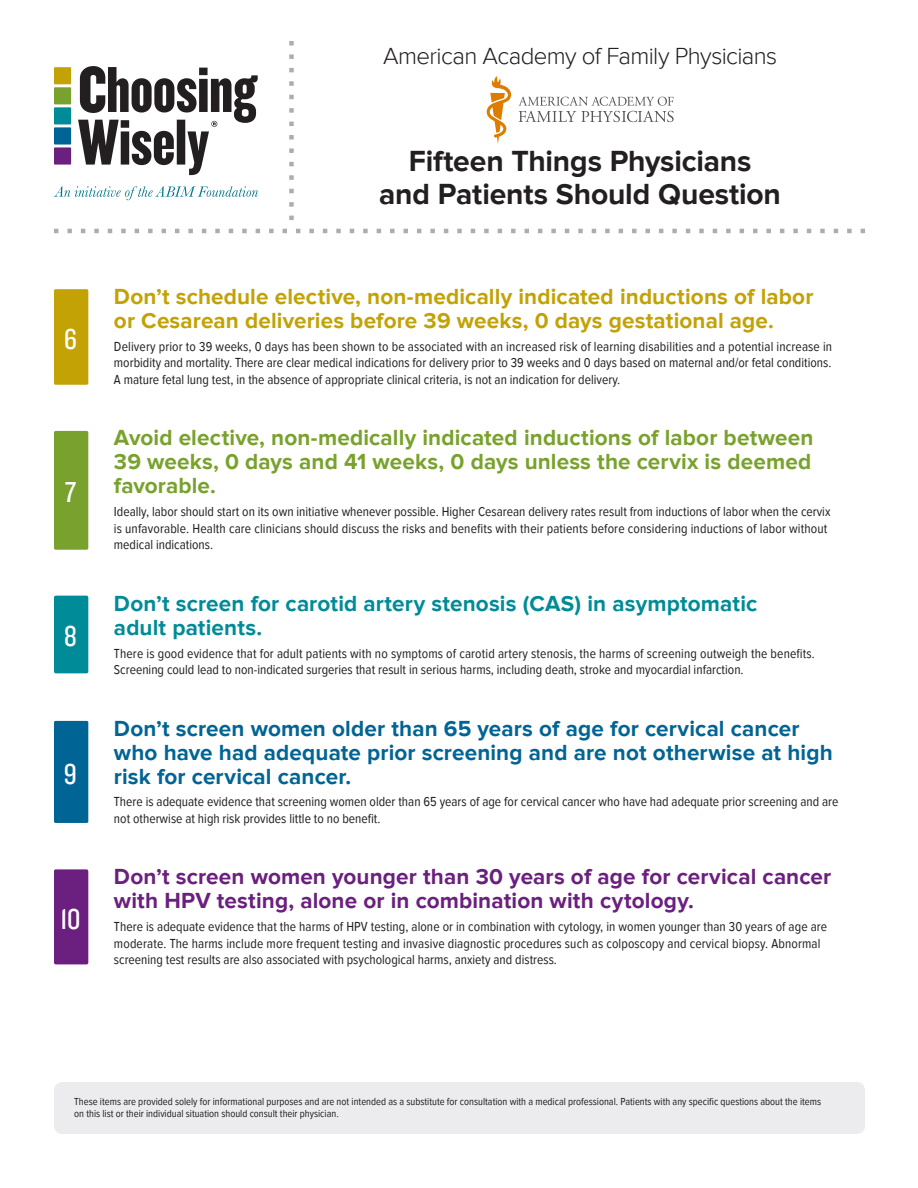
<style>
.page{position:relative;width:918px;height:1188px;background:#fff}
.page>*{position:absolute;margin:0;border:0;box-sizing:border-box;transform-origin:0 0}
.Top_header{font:700 30px/33px "Proxima Nova";letter-spacing:-.005em;color:#231f20;text-align:center}
.style__front{font:30px "Knockout 29 Junior Ltweight";color:#fff}
.Top_Header-_associat{font:300 24px "Proxima Nova";letter-spacing:-.025em;color:#231f20}
._5_things_heading{font:700 22.5px/24px "Proxima Nova";letter-spacing:.005em;color:#006494}
._5_things_heading-2{font:700 22.5px/24px "Proxima Nova";letter-spacing:.005em;color:#78a22d;text-align:justify}
._5_things_heading-3{font:700 22.5px/24px "Proxima Nova";letter-spacing:.005em;color:#c2a205}
._5_things_heading-4{font:700 22.5px/24px "Proxima Nova";letter-spacing:.005em;color:#6b1f7e}
._5_things_heading-5{font:700 22.5px/24px "Proxima Nova";letter-spacing:.005em;color:#008b98}
.body{font:13.5px/16.2px "Proxima Nova Cond";color:#231f20}
.Disclaimer{font:10.5px/12px "Proxima Nova Cond";color:#231f20}
</style>
<div class="page">
<svg style="left:54px;top:229px;width:811px;height:4px"></svg>
<svg style="left:289px;top:41px;width:5px;height:179px"></svg>
<div style="left:54px;top:67px;width:17px;height:17px;background:#c2a205"></div>
<div style="left:54px;top:87px;width:17px;height:17px;background:#78a22d"></div>
<div style="left:54px;top:107px;width:17px;height:17px;background:#008b98"></div>
<div style="left:54px;top:127px;width:17px;height:18px;background:#006494"></div>
<div style="left:54px;top:147px;width:17px;height:18px;background:#6b1f7e"></div>
<svg style="left:78px;top:66px;width:180px;height:109px"></svg>
<svg style="left:54px;top:186px;width:204px;height:14px"></svg>
<div style="left:54px;top:596px;width:34px;height:77px;background:#008b98;border-radius:2px"></div>
<div style="left:54px;top:289px;width:34px;height:96px;background:#c2a205;border-radius:2px"></div>
<div style="left:54px;top:431px;width:34px;height:119px;background:#78a22d;border-radius:2px"></div>
<div style="left:54px;top:869px;width:34px;height:95px;background:#6b1f7e;border-radius:2px"></div>
<div style="left:54px;top:721px;width:34px;height:102px;background:#006494;border-radius:2px"></div>
<div style="left:54px;top:1082px;width:811px;height:52px;background:#ececee;border-radius:9px"></div>
<svg style="left:487px;top:76px;width:24px;height:68px"></svg>
<svg style="left:518px;top:97px;width:156px;height:25px"></svg>
<p class="Top_Header-_associat" style="left:383px;top:43px;width:396px">American Academy of Family Physicians</p>
<p class="style__front" style="left:64px;top:320px;width:14px">6</p>
<p class="style__front" style="left:65px;top:473px;width:13px">7</p>
<p class="style__front" style="left:64px;top:617px;width:14px">8</p>
<p class="style__front" style="left:64px;top:755px;width:15px">9</p>
<p class="style__front" style="left:61px;top:900px;width:21px">10</p>
<p class="Top_header" style="left:379px;top:145px;width:403px">Fifteen Things Physicians<br>and Patients Should Question</p>
<p class="_5_things_heading-3" style="left:114px;top:285px;width:701px">Don’t schedule elective, non-medically indicated inductions of labor or Cesarean deliveries before 39 weeks, 0 days gestational age.</p>
<p class="body" style="left:114px;top:339px;width:720px;text-align:justify">Delivery prior to 39 weeks, 0 days has been shown to be associated with an increased risk of learning disabilities and a potential increase in morbidity and mortality. There are clear medical indications for delivery prior to 39 weeks and 0 days based on maternal and/or fetal conditions.<br>A mature fetal lung test, in the absence of appropriate clinical criteria, is not an indication for delivery.</p>
<p class="_5_things_heading-2" style="left:114px;top:426px;width:701px">Avoid elective, non-medically indicated inductions of labor between 39 weeks, 0 days and 41 weeks, 0 days unless the cervix is deemed favorable.</p>
<p class="body" style="left:114px;top:504px;width:718px">Ideally, labor should start on its own initiative whenever possible. Higher Cesarean delivery rates result from inductions of labor when the cervix is unfavorable. Health care clinicians should discuss the risks and benefits with their patients before considering inductions of labor without medical indications.</p>
<p class="_5_things_heading-5" style="left:114px;top:592px;width:645px">Don’t screen for carotid artery stenosis (CAS) in asymptomatic adult patients.</p>
<p class="body" style="left:114px;top:645px;width:702px">There is good evidence that for adult patients with no symptoms of carotid artery stenosis, the harms of screening outweigh the benefits.<br>Screening could lead to non-indicated surgeries that result in serious harms, including death, stroke and myocardial infarction.</p>
<p class="_5_things_heading" style="left:114px;top:717px;width:720px">Don’t screen women older than 65 years of age for cervical cancer who have had adequate prior screening and are not otherwise at high risk for cervical cancer.</p>
<p class="body" style="left:114px;top:794px;width:726px">There is adequate evidence that screening women older than 65 years of age for cervical cancer who have had adequate prior screening and are not otherwise at high risk provides little to no benefit.</p>
<p class="_5_things_heading-4" style="left:114px;top:865px;width:719px">Don’t screen women younger than 30 years of age for cervical cancer with HPV testing, alone or in combination with cytology.</p>
<p class="body" style="left:114px;top:919px;width:715px">There is adequate evidence that the harms of HPV testing, alone or in combination with cytology, in women younger than 30 years of age are moderate. The harms include more frequent testing and invasive diagnostic procedures such as colposcopy and cervical biopsy. Abnormal screening test results are also associated with psychological harms, anxiety and distress.</p>
<p class="Disclaimer" style="left:74px;top:1096px;width:748px">These items are provided solely for informational purposes and are not intended as a substitute for consultation with a medical professional. Patients with any specific questions about the items on this list or their individual situation should consult their physician.</p>
</div>
